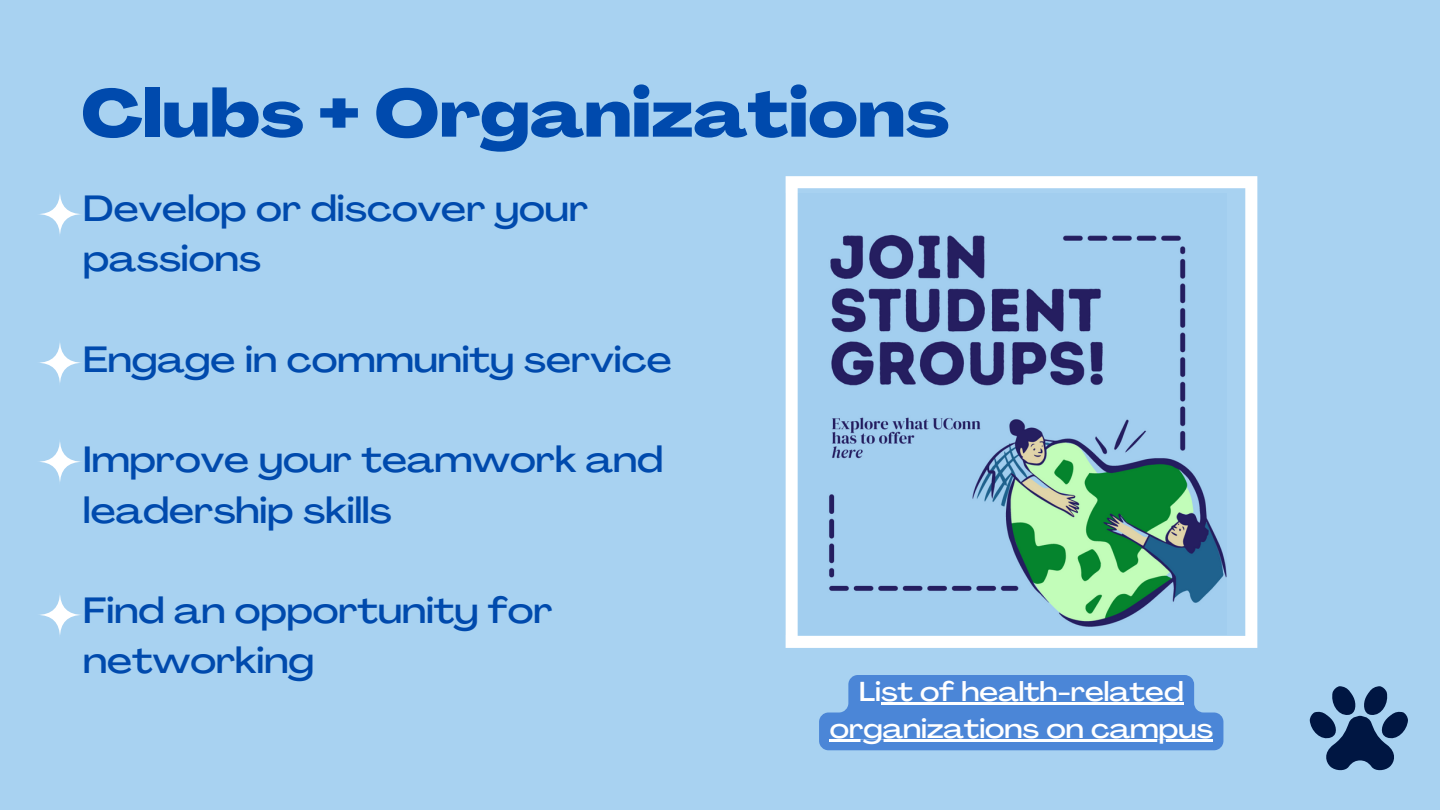
<style>
.page{position:relative;width:1440px;height:810px;background:#a8d2f1}
.page>*{position:absolute;margin:0;border:0;box-sizing:border-box;transform-origin:0 0}
.t1{font:800 expanded 66px "Agrandir";color:#004aad}
.t2{font:500 expanded 36px/50.2px "Agrandir";color:#004aad}
.t3{font:500 expanded 27px/37.5px "Agrandir";color:#fff;text-align:center}
</style>
<div class="page">
<svg style="left:786px;top:176px;width:471px;height:472px"></svg>
<svg style="left:1310px;top:686px;width:98px;height:85px"></svg>
<svg style="left:819px;top:675px;width:404px;height:75px;background:#568ed9"></svg>
<hr style="left:881px;top:702px;width:303px;height:2px;background:#fff">
<hr style="left:830px;top:740px;width:383px;height:2px;background:#fff">
<svg style="left:37px;top:191px;width:46px;height:46px"></svg>
<svg style="left:37px;top:340px;width:46px;height:46px"></svg>
<svg style="left:37px;top:439px;width:46px;height:46px"></svg>
<svg style="left:37px;top:592px;width:46px;height:46px"></svg>
<h1 class="t1" style="left:81px;top:87px;width:870px">Clubs + Organizations</h1>
<p class="t2" style="left:83px;top:187px;width:506px">Develop or discover your passions</p>
<p class="t2" style="left:83px;top:338px;width:590px">Engage in community service</p>
<p class="t2" style="left:83px;top:438px;width:581px">Improve your teamwork and leadership skills</p>
<p class="t2" style="left:83px;top:589px;width:471px">Find an opportunity for networking</p>
<p class="t3" style="left:830px;top:675px;width:385px">List of health-related organizations on campus</p>
</div>
